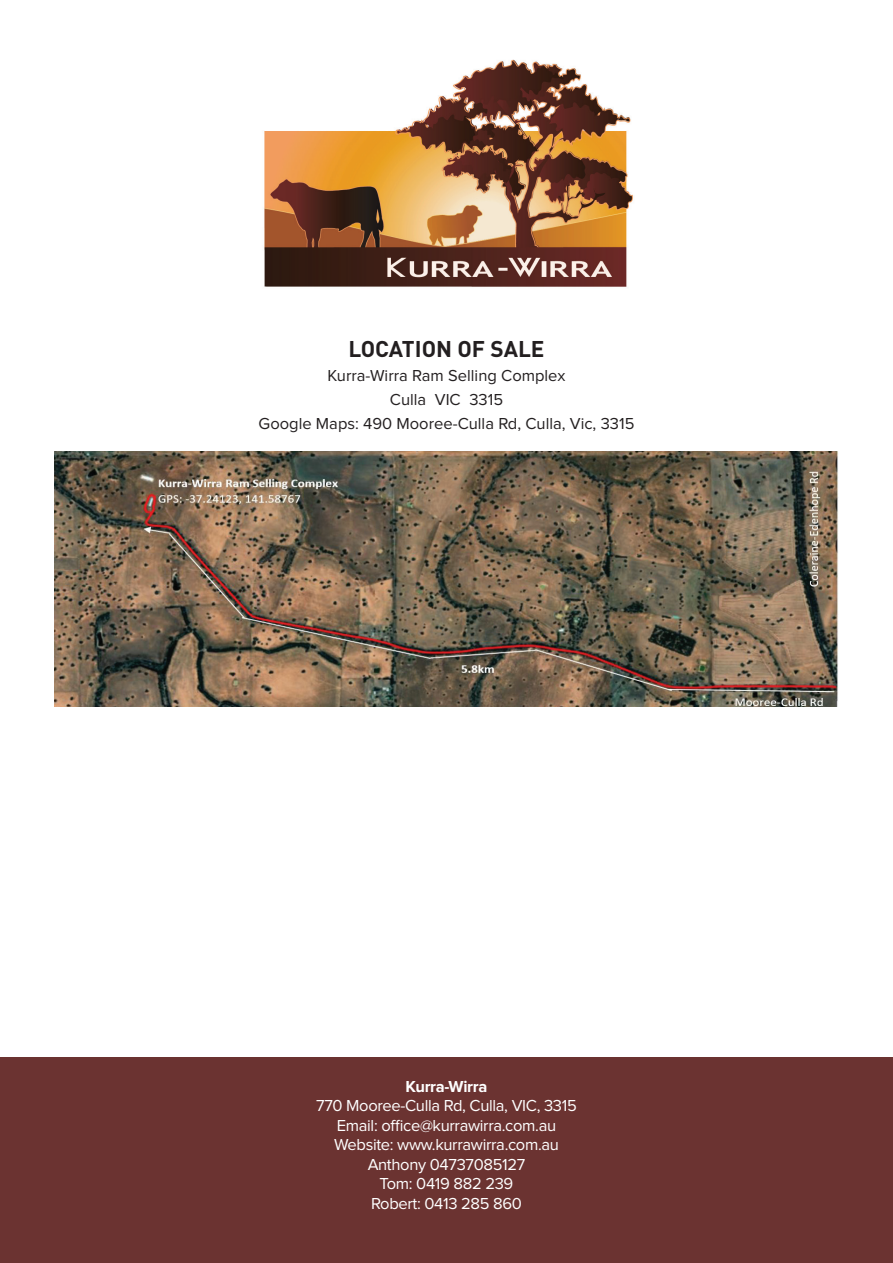
<style>
.page{position:relative;width:893px;height:1263px;background:#fff}
.page>*{position:absolute;margin:0;border:0;box-sizing:border-box;transform-origin:0 0}
.t1{font:700 22.5px "DIN";color:#231f20}
.t2{font:16.5px/19.5px "Proxima Nova";letter-spacing:-.02em;color:#fff;text-align:center}
.t3{font:16.5px/24px "Proxima Nova";color:#231f20;text-align:center}
.t4{font:700 16.5px "Proxima Nova";letter-spacing:-.02em;color:#fff}
</style>
<div class="page">
<div style="left:0;top:1057px;width:893px;height:206px;background:#6b3331"></div>
<img style="left:54px;top:451px;width:784px;height:256px">
<img style="left:264px;top:59px;width:369px;height:228px">
<h1 class="t1" style="left:348px;top:334px;width:198px">LOCATION OF SALE</h1>
<p class="t3" style="left:259px;top:364px;width:377px">Kurra-Wirra Ram Selling Complex<br>Culla VIC 3315<br>Google Maps: 490 Mooree-Culla Rd, Culla, Vic, 3315</p>
<p class="t4" style="left:406px;top:1079px;width:83px">Kurra-Wirra</p>
<p class="t2" style="left:316px;top:1097px;width:262px">770 Mooree-Culla Rd, Culla, VIC, 3315<br>Email: office@kurrawirra.com.au<br>Website: www.kurrawirra.com.au<br>Anthony 04737085127<br>Tom: 0419 882 239<br>Robert: 0413 285 860</p>
</div>
